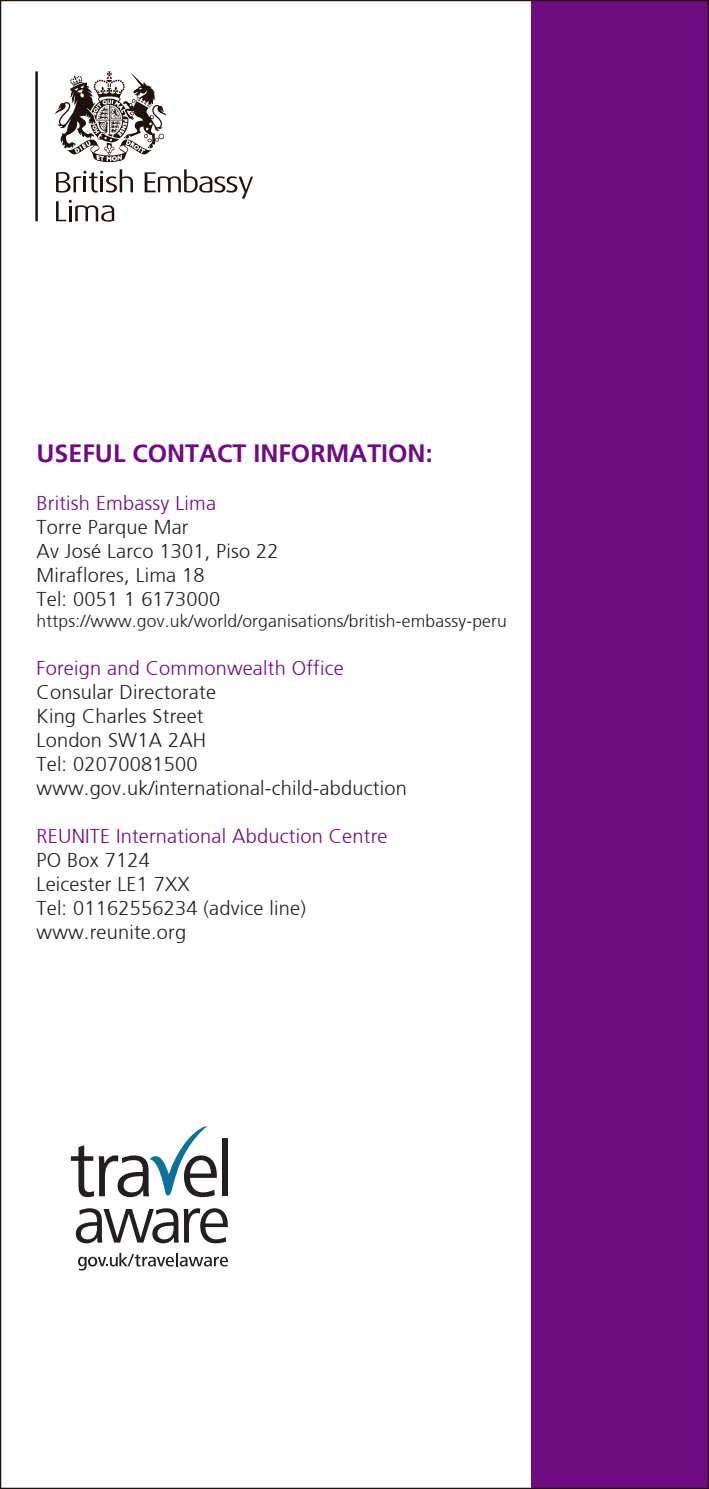
<style>
.page{position:relative;width:709px;height:1489px;background:#fff}
.page>*{position:absolute;margin:0;border:0;box-sizing:border-box;transform-origin:0 0}
.t1{font:700 25px "Frutiger";color:#6f0c81}
.t2{font:300 20px/24px "Frutiger";letter-spacing:.01em;color:#231f1f}
.t3{font:300 20px "Frutiger";letter-spacing:.01em;color:#6f0c81}
.t4{font:300 17.5px "Frutiger";letter-spacing:.01em;color:#231f1f}
</style>
<div class="page">
<div style="left:531px;top:0;width:178px;height:1488px;background:#6f0c81"></div>
<svg style="left:76px;top:1208px;width:152px;height:35px"></svg>
<div style="left:222px;top:1138px;width:6px;height:58px;background:#231f1f"></div>
<svg style="left:71px;top:1126px;width:146px;height:71px"></svg>
<svg style="left:78px;top:1252px;width:150px;height:18px"></svg>
<svg style="left:55px;top:71px;width:111px;height:91px"></svg>
<svg style="left:56px;top:169px;width:77px;height:23px"></svg>
<svg style="left:145px;top:169px;width:108px;height:29px"></svg>
<svg style="left:56px;top:200px;width:58px;height:22px"></svg>
<hr style="left:35px;top:71px;width:3px;height:150px;background:#1e120d">
<p class="t1" style="left:37px;top:439px;width:397px">USEFUL CONTACT INFORMATION:</p>
<p class="t3" style="left:37px;top:492px;width:181px">British Embassy Lima</p>
<p class="t2" style="left:37px;top:515px;width:243px">Torre Parque Mar<br>Av José Larco 1301, Piso 22<br>Miraflores, Lima 18<br>Tel: 0051 1 6173000</p>
<p class="t4" style="left:37px;top:611px;width:472px">https://www.gov.uk/world/organisations/british-embassy-peru</p>
<p class="t3" style="left:37px;top:657px;width:309px">Foreign and Commonwealth Office</p>
<p class="t2" style="left:37px;top:680px;width:372px">Consular Directorate<br>King Charles Street<br>London SW1A 2AH<br>Tel: 02070081500 www.gov.uk/international-child-abduction</p>
<p class="t3" style="left:37px;top:825px;width:352px">REUNITE International Abduction Centre</p>
<p class="t2" style="left:37px;top:848px;width:271px">PO Box 7124<br>Leicester LE1 7XX<br>Tel: 01162556234 (advice line) www.reunite.org</p>
</div>
